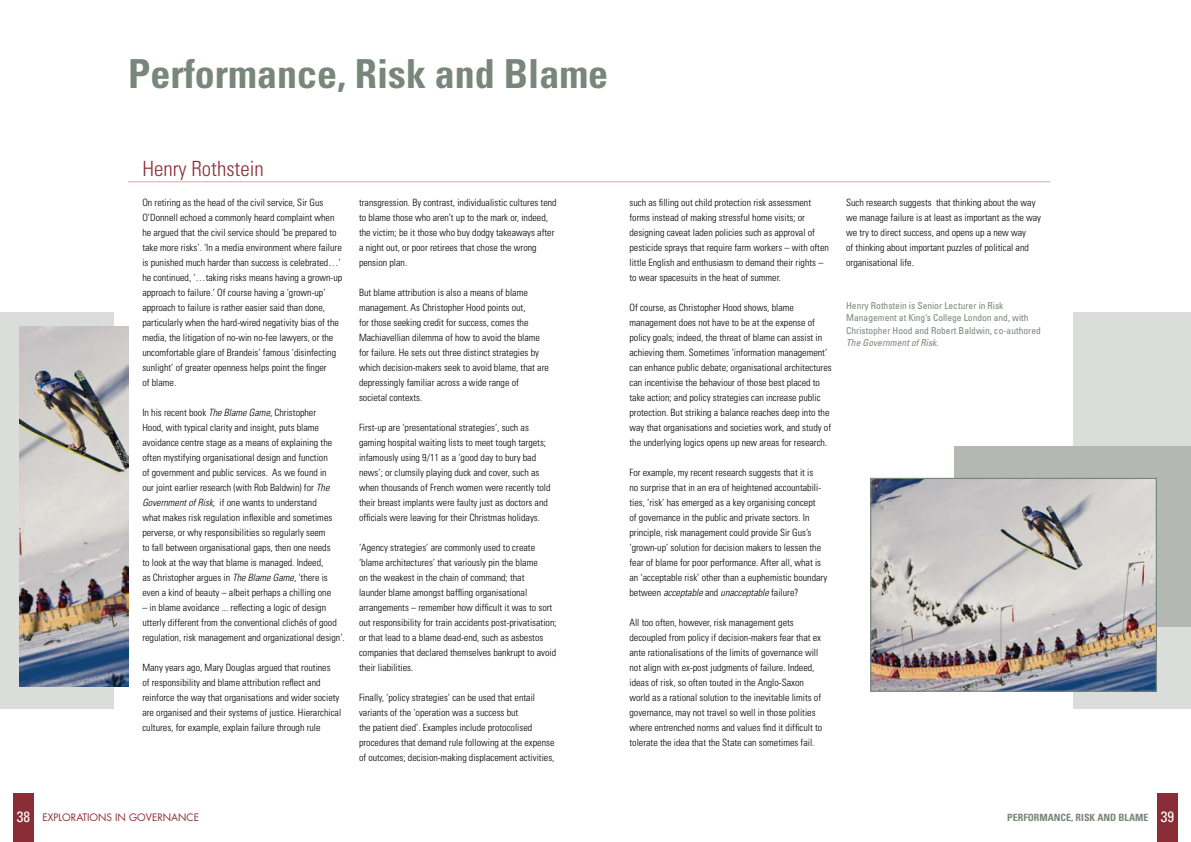
<style>
.page{position:relative;width:1191px;height:842px;background:#fff}
.page>*{position:absolute;margin:0;border:0;box-sizing:border-box;transform-origin:0 0}
.t1{font:700 condensed 40px "Univers";color:#79867a}
.t2{font:300 condensed 21px "Univers";color:#8b2d36}
.t3{font:300 condensed 10px/15px "Univers";color:#000}
.t4{font:10px "Futura";color:#8b2d36}
.t5{font:700 condensed 10px "Univers";color:#79867a}
.t6{font:condensed 9.5px/12.5px "Univers";color:#79867a}
.s1{font-style:italic}
.s2{font-family:"Univers";font-stretch:condensed;font-size:15px;color:#fff}
.s3{font-weight:400;font-size:15px;color:#fff}
</style>
<div class="page">
<div style="left:13px;top:794px;width:21px;height:48px;background:#8b2d36"></div>
<div style="left:0;top:312px;width:113px;height:397px;background:#dbddda"></div>
<div style="left:1073px;top:312px;width:118px;height:397px;background:#dbddda"></div>
<div style="left:1157px;top:794px;width:20px;height:48px;background:#8b2d36"></div>
<img style="left:20px;top:326px;width:108px;height:360px">
<div style="left:954px;top:446px;width:237px;height:180px;background:#b3b9b2"></div>
<hr style="left:128px;top:181px;width:922px;height:1px;background:#d2aea9">
<img style="left:872px;top:480px;width:283px;height:210px">
<div style="left:870px;top:478px;width:287px;height:214px;border:1px solid #79867a"></div>
<h1 class="t1" style="left:128px;top:49px;width:481px">Performance, Risk and Blame</h1>
<h2 class="t2" style="left:142px;top:156px;width:123px">Henry Rothstein</h2>
<p class="t3" style="left:142px;top:195px;width:201px">On retiring as the head of the civil service, Sir Gus O’Donnell echoed a commonly heard complaint when he argued that the civil service should ‘be prepared to take more risks’. ‘In a media environment where failure is punished much harder than success is celebrated…’ he continued, ‘…taking risks means having a grown-up approach to failure.’ Of course having a ‘grown-up’ approach to failure is rather easier said than done, particularly when the hard-wired negativity bias of the media, the litigation of no-win no-fee lawyers, or the uncomfortable glare of Brandeis’ famous ‘disinfecting sunlight’ of greater openness helps point the finger<br>of blame.</p>
<p class="t3" style="left:142px;top:405px;width:191px">In his recent book <span class="s1">The Blame Game</span>, Christopher Hood, with typical clarity and insight, puts blame avoidance centre stage as a means of explaining the often mystifying organisational design and function of government and public services. As we found in our joint earlier research (with Rob Baldwin) for <span class="s1">The Government of Risk</span>, if one wants to understand what makes risk regulation inflexible and sometimes perverse, or why responsibilities so regularly seem to fall between organisational gaps, then one needs to look at the way that blame is managed. Indeed, as Christopher argues in <span class="s1">The Blame Game</span>, ‘there is even a kind of beauty – albeit perhaps a chilling one</p>
<p class="t3" style="left:142px;top:600px;width:204px">– in blame avoidance ... reflecting a logic of design utterly different from the conventional clichés of good regulation, risk management and organizational design’.</p>
<p class="t3" style="left:142px;top:660px;width:200px">Many years ago, Mary Douglas argued that routines<br>of responsibility and blame attribution reflect and reinforce the way that organisations and wider society are organised and their systems of justice. Hierarchical cultures, for example, explain failure through rule</p>
<p class="t3" style="left:359px;top:195px;width:199px">transgression. By contrast, individualistic cultures tend to blame those who aren’t up to the mark or, indeed, the victim; be it those who buy dodgy takeaways after a night out, or poor retirees that chose the wrong pension plan.</p>
<p class="t3" style="left:359px;top:285px;width:191px">But blame attribution is also a means of blame management. As Christopher Hood points out,<br>for those seeking credit for success, comes the Machiavellian dilemma of how to avoid the blame for failure. He sets out three distinct strategies by which decision-makers seek to avoid blame, that are depressingly familiar across a wide range of societal contexts.</p>
<p class="t3" style="left:359px;top:420px;width:193px">First-up are ‘presentational strategies’, such as gaming hospital waiting lists to meet tough targets; infamously using 9/11 as a ‘good day to bury bad news’; or clumsily playing duck and cover, such as when thousands of French women were recently told their breast implants were faulty just as doctors and officials were leaving for their Christmas holidays.</p>
<p class="t3" style="left:359px;top:540px;width:199px">‘Agency strategies’ are commonly used to create ‘blame architectures’ that variously pin the blame<br>on the weakest in the chain of command; that<br>launder blame amongst baffling organisational arrangements – remember how difficult it was to sort out responsibility for train accidents post-privatisation; or that lead to a blame dead-end, such as asbestos companies that declared themselves bankrupt to avoid their liabilities.</p>
<p class="t3" style="left:359px;top:690px;width:197px">Finally, ‘policy strategies’ can be used that entail variants of the ‘operation was a success but<br>the patient died’. Examples include protocolised procedures that demand rule following at the expense of outcomes; decision-making displacement activities,</p>
<p class="t3" style="left:629px;top:195px;width:201px">such as filling out child protection risk assessment forms instead of making stressful home visits; or designing caveat laden policies such as approval of pesticide sprays that require farm workers – with often little English and enthusiasm to demand their rights – to wear spacesuits in the heat of summer.</p>
<p class="t3" style="left:629px;top:300px;width:204px">Of course, as Christopher Hood shows, blame management does not have to be at the expense of policy goals; indeed, the threat of blame can assist in achieving them. Sometimes ‘information management’ can enhance public debate; organisational architectures can incentivise the behaviour of those best placed to take action; and policy strategies can increase public protection. But striking a balance reaches deep into the way that organisations and societies work, and study of the underlying logics opens up new areas for research.</p>
<p class="t3" style="left:629px;top:465px;width:199px">For example, my recent research suggests that it is<br>no surprise that in an era of heightened accountabili&shy;ties, ‘risk’ has emerged as a key organising concept<br>of governance in the public and private sectors. In principle, risk management could provide Sir Gus’s ‘grown-up’ solution for decision makers to lessen the fear of blame for poor performance. After all, what is an ‘acceptable risk’ other than a euphemistic boundary between <span class="s1">acceptable</span> and <span class="s1">unacceptable</span> failure?</p>
<p class="t3" style="left:629px;top:615px;width:194px">All too often, however, risk management gets decoupled from policy if decision-makers fear that ex ante rationalisations of the limits of governance will not align with ex-post judgments of failure. Indeed, ideas of risk, so often touted in the Anglo-Saxon world as a rational solution to the inevitable limits of governance, may not travel so well in those polities where entrenched norms and values find it difficult to tolerate the idea that the State can sometimes fail.</p>
<p class="t3" style="left:846px;top:195px;width:196px">Such research suggests that thinking about the way we manage failure is at least as important as the way we try to direct success, and opens up a new way<br>of thinking about important puzzles of political and organisational life.</p>
<p class="t6" style="left:846px;top:299px;width:196px">Henry Rothstein is Senior Lecturer in Risk Management at King’s College London and, with Christopher Hood and Robert Baldwin, co-authored <span class="s1">The Government of Risk</span>.</p>
<p class="t4" style="left:17px;top:810px;width:182px"><span class="s2">38</span> EXPLORATIONS IN GOVERNANCE</p>
<p class="t5" style="left:1007px;top:811px;width:168px">Performance, Risk and Blame <span class="s3">39</span></p>
</div>
